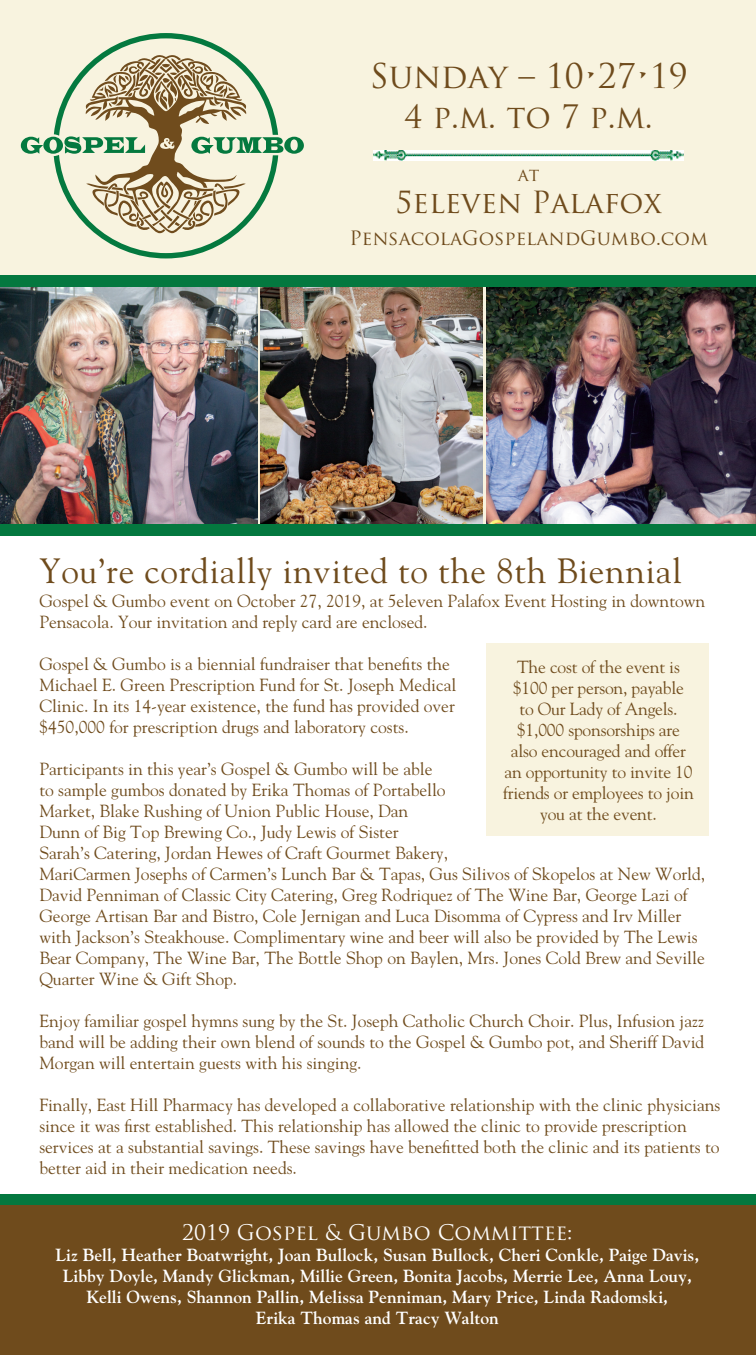
<style>
.page{position:relative;width:756px;height:1355px;background:#fff}
.page>*{position:absolute;margin:0;border:0;box-sizing:border-box;transform-origin:0 0}
.t1{font:35px "Goudy";letter-spacing:.02em;color:#6f4b1c}
.t2{font:33.25px "Trajan Pro";color:#6f4b1c}
.t3{font:31.5px "Trajan Pro";color:#6f4b1c}
.t4{font:29.75px "Trajan Pro";color:#6f4b1c}
.t5{font:21px "Trajan Pro";color:#fff}
.t6{font:19.25px "Trajan Pro";color:#6f4b1c}
.t7{font:17.5px/21px "Goudy";color:#6f4b1c}
.t8{font:700 17.5px "Goudy";color:#fff}
.t9{font:17.5px "Trajan Pro";color:#6f4b1c}
</style>
<div class="page">
<div style="left:0;top:0;width:756px;height:533px;background:#f8f3df"></div>
<img style="left:486px;top:287px;width:270px;height:237px">
<img style="left:0;top:287px;width:257px;height:237px">
<div style="left:0;top:1193px;width:756px;height:12px;background:#04783f"></div>
<div style="left:0;top:1205px;width:756px;height:149px;background:#6f4b1c"></div>
<svg style="left:21px;top:33px;width:283px;height:225px"></svg>
<img style="left:374px;top:150px;width:309px;height:11px">
<img style="left:261px;top:287px;width:222px;height:237px">
<div style="left:0;top:275px;width:756px;height:12px;background:#04783f"></div>
<div style="left:0;top:524px;width:756px;height:12px;background:#04783f"></div>
<div style="left:486px;top:642px;width:223px;height:193px;background:#f8f3df"></div>
<p class="t2" style="left:370px;top:55px;width:319px">Sunday – 10•27•19</p>
<p class="t3" style="left:405px;top:97px;width:250px">4 p.m. to 7 p.m.</p>
<p class="t9" style="left:518px;top:164px;width:23px">at</p>
<p class="t4" style="left:396px;top:183px;width:268px">5eleven Palafox</p>
<p class="t6" style="left:350px;top:226px;width:360px">PensacolaGospelandGumbo.com</p>
<p class="t1" style="left:39px;top:549px;width:644px">You’re cordially invited to the 8th Biennial</p>
<p class="t7" style="left:39px;top:590px;width:667px">Gospel &amp; Gumbo event on October 27, 2019, at 5eleven Palafox Event Hosting in downtown<br>Pensacola. Your invitation and reply card are enclosed.</p>
<p class="t7" style="left:39px;top:653px;width:419px">Gospel &amp; Gumbo is a biennial fundraiser that benefits the Michael E. Green Prescription Fund for St. Joseph Medical Clinic. In its 14-year existence, the fund has provided over $450,000 for prescription drugs and laboratory costs.</p>
<p class="t7" style="left:39px;top:758px;width:667px">Participants in this year’s Gospel &amp; Gumbo will be able<br>to sample gumbos donated by Erika Thomas of Portabello<br>Market, Blake Rushing of Union Public House, Dan<br>Dunn of Big Top Brewing Co., Judy Lewis of Sister<br>Sarah’s Catering, Jordan Hewes of Craft Gourmet Bakery,<br>MariCarmen Josephs of Carmen’s Lunch Bar &amp; Tapas, Gus Silivos of Skopelos at New World, David Penniman of Classic City Catering, Greg Rodriquez of The Wine Bar, George Lazi of George Artisan Bar and Bistro, Cole Jernigan and Luca Disomma of Cypress and Irv Miller with Jackson’s Steakhouse. Complimentary wine and beer will also be provided by The Lewis Bear Company, The Wine Bar, The Bottle Shop on Baylen, Mrs. Jones Cold Brew and Seville Quarter Wine &amp; Gift Shop.</p>
<p class="t7" style="left:39px;top:1010px;width:666px;text-align:justify">Enjoy familiar gospel hymns sung by the St. Joseph Catholic Church Choir. Plus, Infusion jazz band will be adding their own blend of sounds to the Gospel &amp; Gumbo pot, and Sheriff David Morgan will entertain guests with his singing.</p>
<p class="t7" style="left:39px;top:1094px;width:682px">Finally, East Hill Pharmacy has developed a collaborative relationship with the clinic physicians since it was first established. This relationship has allowed the clinic to provide prescription services at a substantial savings. These savings have benefitted both the clinic and its patients to better aid in their medication needs.</p>
<p class="t7" style="left:503px;top:655px;width:192px;text-align:center">The cost of the event is $100 per person, payable<br>to Our Lady of Angels. $1,000 sponsorships are also encouraged and offer an opportunity to invite 10 friends or employees to join you at the event.</p>
<p class="t5" style="left:182px;top:1218px;width:392px">2019 Gospel &amp; Gumbo Committee:</p>
<p class="t8" style="left:56px;top:1244px;width:645px">Liz Bell, Heather Boatwright, Joan Bullock, Susan Bullock, Cheri Conkle, Paige Davis,</p>
<p class="t8" style="left:63px;top:1265px;width:631px">Libby Doyle, Mandy Glickman, Millie Green, Bonita Jacobs, Merrie Lee, Anna Louy,</p>
<p class="t8" style="left:87px;top:1286px;width:583px">Kelli Owens, Shannon Pallin, Melissa Penniman, Mary Price, Linda Radomski,</p>
<p class="t8" style="left:256px;top:1307px;width:245px">Erika Thomas and Tracy Walton</p>
</div>
